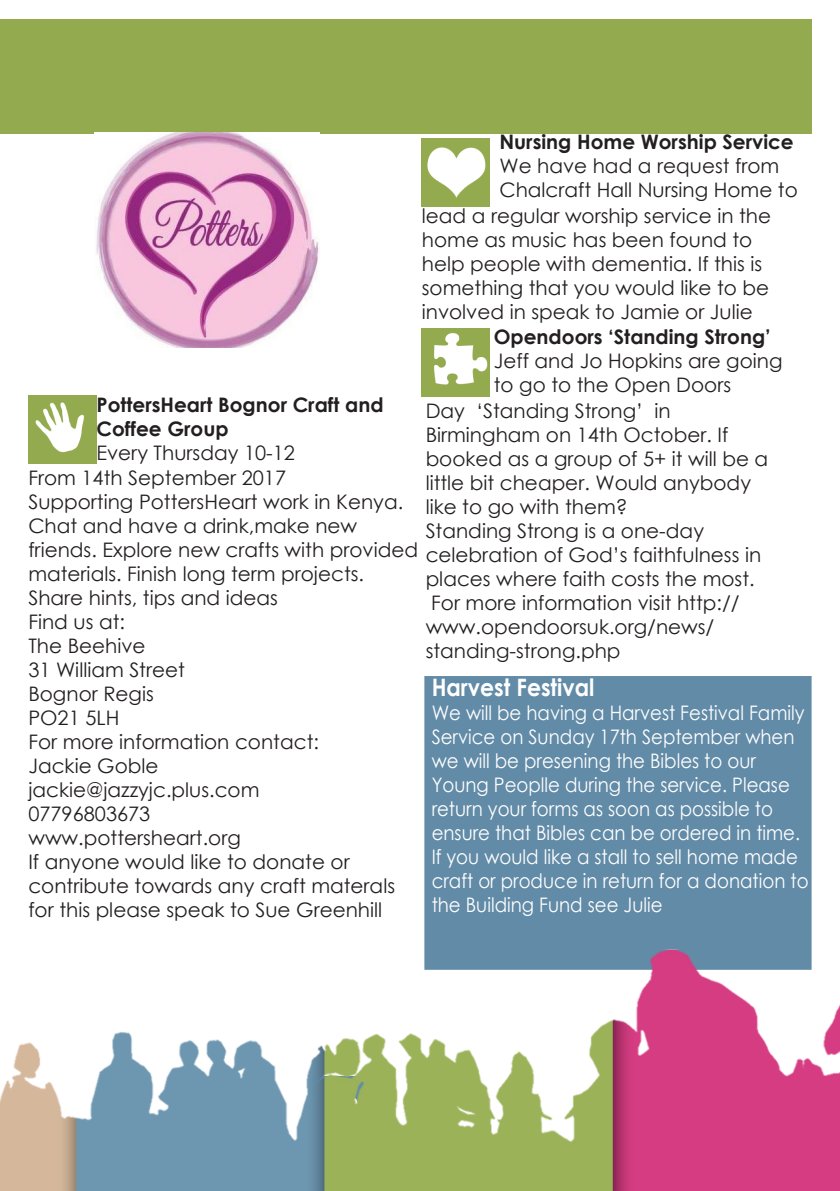
<style>
.page{position:relative;width:840px;height:1191px;background:#fff}
.page>*{position:absolute;margin:0;border:0;box-sizing:border-box;transform-origin:0 0}
.t1{font:700 24px "Century Gothic";color:#fff;scale:.91 1}
.t2{font:20px/24px "Century Gothic";color:#231f20}
.t3{font:20px/24px "Century Gothic";color:#fff;scale:.91 1}
.t4{font:700 20px/24px "Century Gothic";color:#231f20}
</style>
<div class="page">
<div style="left:0;top:19px;width:811px;height:115px;background:#94aa4e"></div>
<img style="left:421px;top:138px;width:68px;height:68px">
<img style="left:28px;top:395px;width:68px;height:68px">
<div style="left:425px;top:677px;width:385px;height:291px;background:#628ba7"></div>
<div style="left:424px;top:676px;width:387px;height:293px;border:2px solid #628ba7"></div>
<img style="left:421px;top:329px;width:68px;height:68px">
<img style="left:0;top:885px;width:839px;height:306px">
<img style="left:94px;top:132px;width:225px;height:216px">
<p class="t4" style="left:499px;top:129px;width:296px">Nursing Home Worship Service</p>
<p class="t2" style="left:499px;top:154px;width:300px">We have had a request from<br>Chalcraft Hall Nursing Home to</p>
<p class="t2" style="left:421px;top:203px;width:350px">lead a regular worship service in the home as music has been found to help people with dementia. If this is something that you would like to be involved in speak to Jamie or Julie</p>
<p class="t4" style="left:96px;top:392px;width:288px">PottersHeart Bognor Craft and<br>Coffee Group</p>
<p class="t2" style="left:96px;top:440px;width:200px">Every Thursday 10-12</p>
<p class="t2" style="left:28px;top:465px;width:259px">From 14th September 2017</p>
<p class="t2" style="left:28px;top:489px;width:376px">Supporting PottersHeart work in Kenya.</p>
<p class="t2" style="left:28px;top:513px;width:391px">Chat and have a drink,make new friends. Explore new crafts with provided materials. Finish long term projects.</p>
<p class="t2" style="left:28px;top:585px;width:251px">Share hints, tips and ideas</p>
<p class="t2" style="left:28px;top:609px;width:98px">Find us at:</p>
<p class="t2" style="left:28px;top:633px;width:119px">The Beehive</p>
<p class="t2" style="left:28px;top:657px;width:158px">31 William Street</p>
<p class="t2" style="left:28px;top:681px;width:127px">Bognor Regis</p>
<p class="t2" style="left:28px;top:705px;width:92px">PO21 5LH</p>
<p class="t2" style="left:28px;top:729px;width:292px">For more information contact:</p>
<p class="t2" style="left:28px;top:753px;width:131px">Jackie Goble</p>
<p class="t2" style="left:28px;top:777px;width:232px">jackie@jazzyjc.plus.com</p>
<p class="t2" style="left:28px;top:801px;width:123px">07796803673</p>
<p class="t2" style="left:28px;top:825px;width:214px">www.pottersheart.org</p>
<p class="t2" style="left:28px;top:849px;width:368px">If anyone would like to donate or contribute towards any craft materals for this please speak to Sue Greenhill</p>
<p class="t4" style="left:493px;top:324px;width:278px">Opendoors ‘Standing Strong’</p>
<p class="t2" style="left:493px;top:348px;width:290px">Jeff and Jo Hopkins are going to go to the Open Doors</p>
<p class="t2" style="left:425px;top:398px;width:344px">Day ‘Standing Strong’ in<br>Birmingham on 14th October. If booked as a group of 5+ it will be a little bit cheaper. Would anybody like to go with them?</p>
<p class="t2" style="left:425px;top:518px;width:337px">Standing Strong is a one-day celebration of God’s faithfulness in places where faith costs the most.</p>
<p class="t2" style="left:425px;top:590px;width:315px">For more information visit http:// www.opendoorsuk.org/news/ standing-strong.php</p>
<p class="t1" style="left:431px;top:669px;width:180px">Harvest Festival</p>
<p class="t3" style="left:431px;top:700px;width:415px">We will be having a Harvest Festival Family Service on Sunday 17th September when we will be presening the Bibles to our Young Peoplle during the service. Please return your forms as soon as possible to ensure that Bibles can be ordered in time.<br>If you would like a stall to sell home made craft or produce in return for a donation to the Building Fund see Julie</p>
</div>
